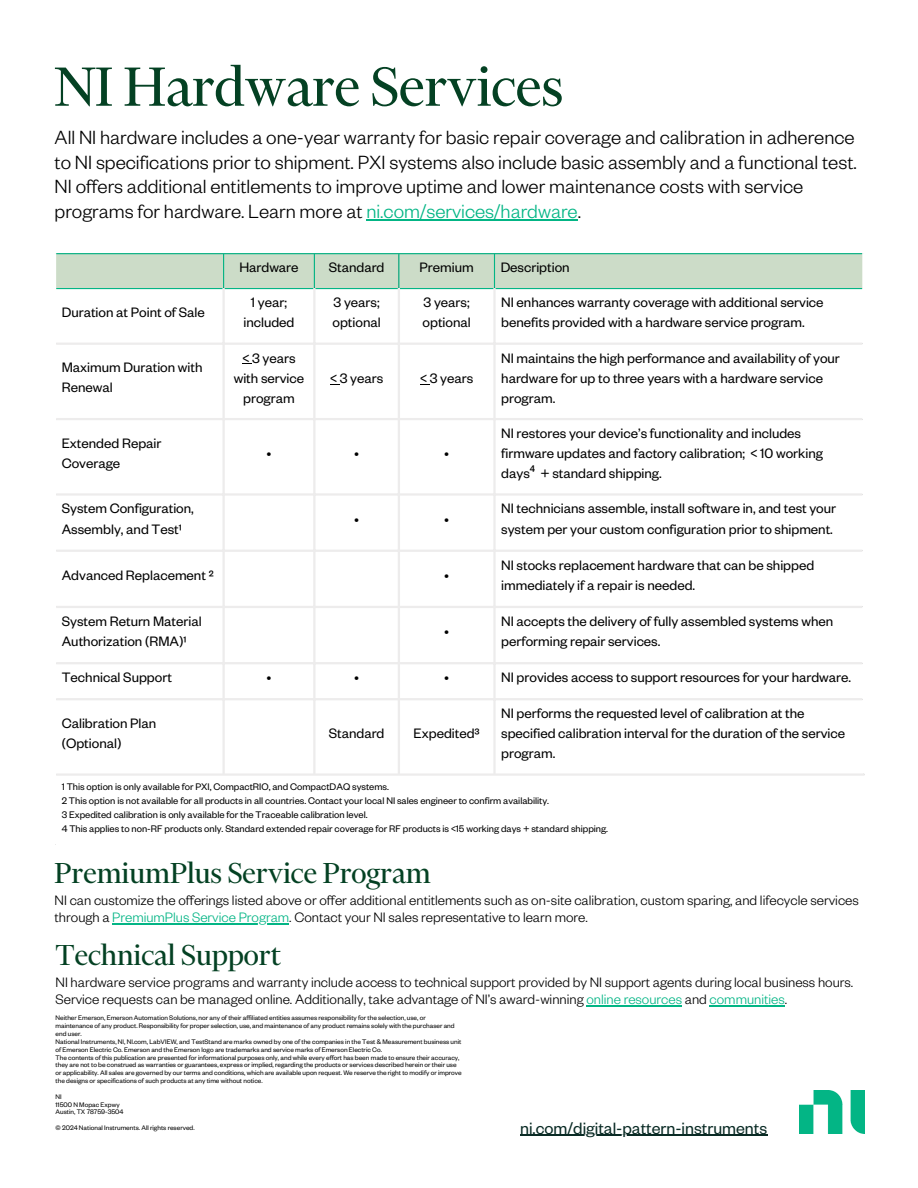
<style>
.page{position:relative;width:918px;height:1188px;background:#fff}
.page>*{position:absolute;margin:0;border:0;box-sizing:border-box;transform-origin:0 0}
.t1{font:63px "Financier Display";color:#044123}
.t2{font:33px "Financier Display";color:#044123}
.t3{font:300 21px/24.8px "Founders Grotesk";color:#000}
.t4{font:18px "Founders Grotesk";color:#0a2b25}
.t5{font:15px/20.1px "Founders Grotesk";color:#000}
.t6{font:300 15px/16.8px "Founders Grotesk";color:#000}
.t7{font:10.5px "Founders Grotesk";color:#000}
.t8{font:7.2px/7.8px "Founders Grotesk";color:#000}
.s1{color:#03b585}
.s2{font-family:"Noto Sans"}
</style>
<div class="page">
<img style="left:799px;top:1091px;width:65px;height:43px">
<div style="left:56px;top:254px;width:806px;height:34px;background:#ccdcc8"></div>
<hr style="left:223px;top:254px;width:1px;height:34px;background:#03b585">
<hr style="left:314px;top:254px;width:1px;height:34px;background:#03b585">
<hr style="left:398px;top:254px;width:1px;height:34px;background:#03b585">
<hr style="left:494px;top:254px;width:1px;height:34px;background:#03b585">
<hr style="left:56px;top:253px;width:806px;height:1px;background:#03b585">
<hr style="left:56px;top:288px;width:806px;height:1px;background:#03b585">
<hr style="left:222px;top:288px;width:3px;height:485px;background:#edecec">
<hr style="left:313px;top:288px;width:3px;height:485px;background:#edecec">
<hr style="left:398px;top:288px;width:2px;height:485px;background:#edecec">
<hr style="left:493px;top:288px;width:3px;height:485px;background:#edecec">
<hr style="left:56px;top:343px;width:806px;height:2px;background:#edecec">
<hr style="left:56px;top:418px;width:806px;height:2px;background:#edecec">
<hr style="left:56px;top:493px;width:806px;height:3px;background:#edecec">
<hr style="left:56px;top:550px;width:806px;height:2px;background:#edecec">
<hr style="left:56px;top:606px;width:806px;height:2px;background:#edecec">
<hr style="left:56px;top:662px;width:806px;height:2px;background:#edecec">
<hr style="left:56px;top:698px;width:806px;height:2px;background:#edecec">
<hr style="left:56px;top:773px;width:809px;height:3px;background:#edecec">
<hr style="left:366px;top:219px;width:212px;height:1px;background:#03b585">
<hr style="left:520px;top:1135px;width:247px;height:1px;background:#0a2b25">
<hr style="left:112px;top:923px;width:177px;height:1px;background:#03b585">
<hr style="left:586px;top:1005px;width:96px;height:1px;background:#03b585">
<hr style="left:710px;top:1005px;width:75px;height:1px;background:#03b585">
<p class="t1" style="left:55px;top:65px;width:510px">NI Hardware Services</p>
<h2 class="t3" style="left:55px;top:129px;width:804px">All NI hardware includes a one-year warranty for basic repair coverage and calibration in adherence to NI specifications prior to shipment. PXI systems also include basic assembly and a functional test.<br>NI offers additional entitlements to improve uptime and lower maintenance costs with service programs for hardware. Learn more at <span class="s1">ni.com/services/hardware</span>.</h2>
<h3 class="t5" style="left:239px;top:260px;width:61px">Hardware</h3>
<p class="t5" style="left:329px;top:260px;width:57px">Standard</p>
<p class="t5" style="left:420px;top:260px;width:56px">Premium</p>
<p class="t5" style="left:501px;top:260px;width:71px">Description</p>
<p class="t5" style="left:62px;top:305px;width:145px">Duration at Point of Sale</p>
<p class="t5" style="left:243px;top:295px;width:53px;text-align:center">1 year; included</p>
<p class="t5" style="left:333px;top:295px;width:50px">3 years; optional</p>
<p class="t5" style="left:423px;top:295px;width:50px">3 years; optional</p>
<p class="t5" style="left:501px;top:295px;width:324px">NI enhances warranty coverage with additional service benefits provided with a hardware service program.</p>
<p class="t5" style="left:62px;top:360px;width:142px">Maximum Duration with<br>Renewal</p>
<p class="t5" style="left:234px;top:351px;width:72px;text-align:center">&lt; 3 years with service program</p>
<p class="t5" style="left:501px;top:351px;width:340px">NI maintains the high performance and availability of your hardware for up to three years with a hardware service program.</p>
<p class="t5" style="left:330px;top:371px;width:55px">&lt; 3 years</p>
<p class="t5" style="left:420px;top:371px;width:55px">&lt; 3 years</p>
<p class="t5" style="left:62px;top:436px;width:101px">Extended Repair<br>Coverage</p>
<p class="t5" style="left:62px;top:501px;width:134px">System Configuration,<br>Assembly, and Test¹</p>
<p class="t5" style="left:266px;top:446px;width:7px">•</p>
<p class="t5" style="left:354px;top:446px;width:7px">•</p>
<p class="t5" style="left:444px;top:446px;width:7px">•</p>
<p class="t5" style="left:354px;top:512px;width:7px">•</p>
<p class="t5" style="left:444px;top:512px;width:7px">•</p>
<p class="t5" style="left:62px;top:568px;width:153px">Advanced Replacement ²</p>
<p class="t5" style="left:444px;top:568px;width:7px">•</p>
<p class="t5" style="left:62px;top:614px;width:141px">System Return Material<br>Authorization (RMA)¹</p>
<p class="t5" style="left:444px;top:624px;width:7px">•</p>
<p class="t5" style="left:501px;top:426px;width:323px">NI restores your device’s functionality and includes firmware updates and factory calibration; &lt; 10 working days<span class="s2">⁴</span> + standard shipping.</p>
<p class="t5" style="left:501px;top:501px;width:336px">NI technicians assemble, install software in, and test your system per your custom configuration prior to shipment.</p>
<p class="t5" style="left:501px;top:558px;width:315px">NI stocks replacement hardware that can be shipped immediately if a repair is needed.</p>
<p class="t5" style="left:501px;top:614px;width:334px">NI accepts the delivery of fully assembled systems when performing repair services.</p>
<p class="t5" style="left:62px;top:670px;width:112px">Technical Support</p>
<p class="t5" style="left:266px;top:670px;width:7px">•</p>
<p class="t5" style="left:354px;top:670px;width:7px">•</p>
<p class="t5" style="left:444px;top:670px;width:7px">•</p>
<p class="t5" style="left:501px;top:670px;width:351px">NI provides access to support resources for your hardware.</p>
<p class="t5" style="left:62px;top:716px;width:96px">Calibration Plan (Optional)</p>
<p class="t5" style="left:329px;top:726px;width:57px">Standard</p>
<p class="t5" style="left:414px;top:726px;width:68px">Expedited³</p>
<p class="t5" style="left:501px;top:706px;width:345px">NI performs the requested level of calibration at the specified calibration interval for the duration of the service program.</p>
<p class="t7" style="left:62px;top:783px;width:329px">1 This option is only available for PXI, CompactRIO, and CompactDAQ systems.</p>
<p class="t7" style="left:62px;top:797px;width:489px">2 This option is not available for all products in all countries. Contact your local NI sales engineer to confirm availability.</p>
<p class="t7" style="left:62px;top:811px;width:307px">3 Expedited calibration is only available for the Traceable calibration level.</p>
<p class="t7" style="left:62px;top:825px;width:548px">4 This applies to non-RF products only. Standard extended repair coverage for RF products is &lt;15 working days + standard shipping.</p>
<h2 class="t2" style="left:55px;top:861px;width:377px">PremiumPlus Service Program</h2>
<h5 class="t6" style="left:55px;top:895px;width:806px">NI can customize the offerings listed above or offer additional entitlements such as on-site calibration, custom sparing, and lifecycle services through a <span class="s1">PremiumPlus Service Program</span>. Contact your NI sales representative to learn more.</h5>
<p class="t2" style="left:56px;top:943px;width:227px">Technical Support</p>
<p class="t6" style="left:56px;top:977px;width:799px">NI hardware service programs and warranty include access to technical support provided by NI support agents during local business hours.<br>Service requests can be managed online. Additionally, take advantage of NI’s award-winning <span class="s1">online resources</span> and <span class="s1">communities</span>.</p>
<p class="t8" style="left:56px;top:1015px;width:401px">Neither Emerson, Emerson Automation Solutions, nor any of their affiliated entities assumes responsibility for the selection, use, or maintenance of any product. Responsibility for proper selection, use, and maintenance of any product remains solely with the purchaser and end user.</p>
<p class="t8" style="left:56px;top:1039px;width:407px">National Instruments, NI, NI.com, LabVIEW, and TestStand are marks owned by one of the companies in the Test &amp; Measurement business unit of Emerson Electric Co. Emerson and the Emerson logo are trademarks and service marks of Emerson Electric Co.</p>
<p class="t8" style="left:56px;top:1055px;width:408px">The contents of this publication are presented for informational purposes only, and while every effort has been made to ensure their accuracy, they are not to be construed as warranties or guarantees, express or implied, regarding the products or services described herein or their use or applicability. All sales are governed by our terms and conditions, which are available upon request. We reserve the right to modify or improve the designs or specifications of such products at any time without notice.</p>
<p class="t8" style="left:56px;top:1094px;width:8px">NI</p>
<p class="t8" style="left:56px;top:1102px;width:66px">11500 N Mopac Expwy</p>
<h4 class="t8" style="left:56px;top:1106px;width:141px;line-height:15.8px">Austin, TX 78759-3504<br>© 2024 National Instruments. All rights reserved.</h4>
<h5 class="t4" style="left:520px;top:1122px;width:248px">ni.com/digital-pattern-instruments</h5>
</div>
